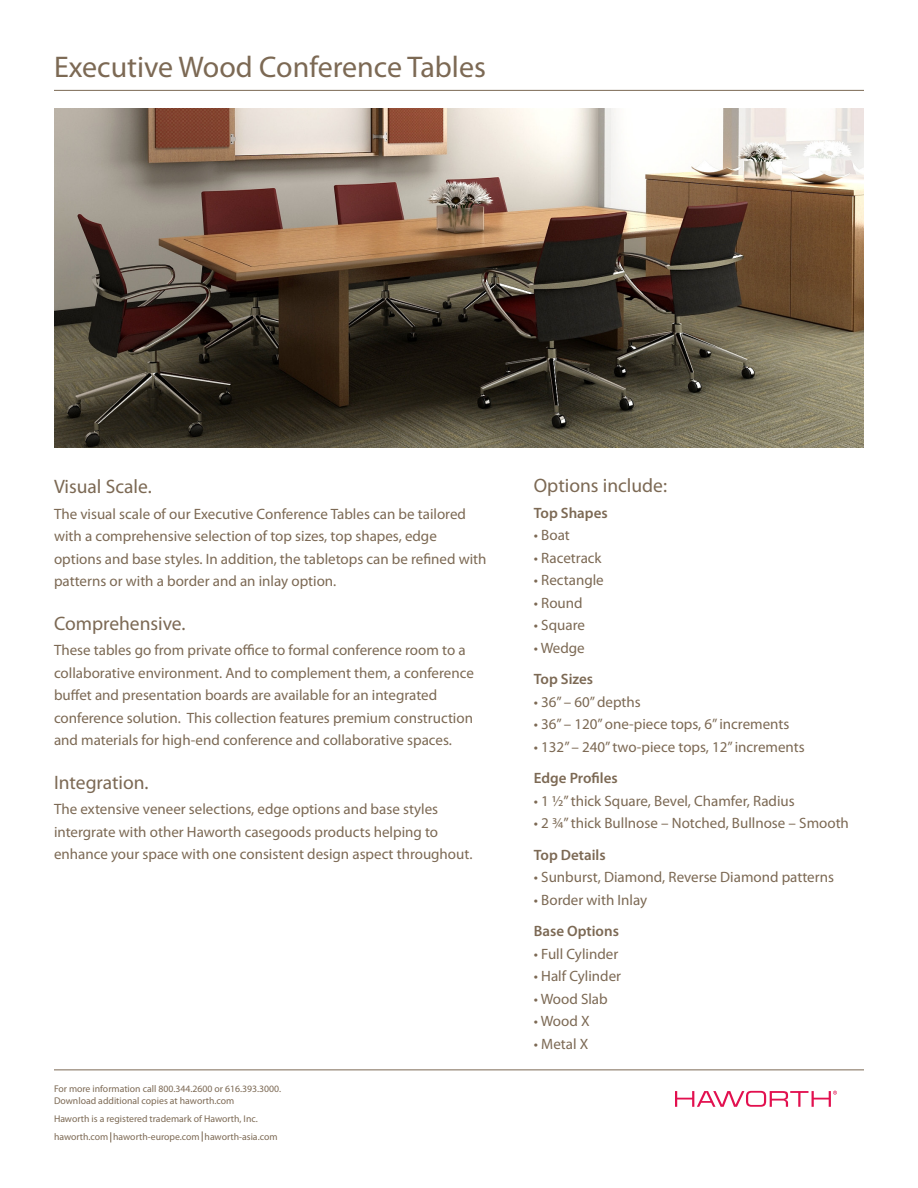
<style>
.page{position:relative;width:918px;height:1188px;background:#fff}
.page>*{position:absolute;margin:0;border:0;box-sizing:border-box;transform-origin:0 0}
.t1{font:30px "Myriad Pro";color:#7c6954}
.t2{font:19.5px "Myriad Pro";color:#7c6954}
.t3{font:15px/22.5px "Myriad Pro";color:#7c6954}
.t4{font:600 15px "Myriad Pro";color:#7c6954}
.t5{font:9.75px/12px "Myriad Pro";color:#7c6954}
</style>
<div class="page">
<hr style="left:54px;top:90px;width:810px;height:1px;background:#7c6954">
<hr style="left:54px;top:1070px;width:810px;height:1px;background:#7c6954">
<svg style="left:675px;top:1091px;width:162px;height:16px"></svg>
<img style="left:54px;top:109px;width:810px;height:338px">
<p class="t1" style="left:54px;top:50px;width:433px">Executive Wood Conference Tables</p>
<p class="t2" style="left:54px;top:476px;width:99px">Visual Scale.</p>
<p class="t3" style="left:54px;top:503px;width:434px">The visual scale of our Executive Conference Tables can be tailored with a comprehensive selection of top sizes, top shapes, edge options and base styles. In addition, the tabletops can be refined with patterns or with a border and an inlay option.</p>
<p class="t2" style="left:54px;top:613px;width:133px">Comprehensive.</p>
<p class="t3" style="left:54px;top:639px;width:421px">These tables go from private office to formal conference room to a collaborative environment. And to complement them, a conference buffet and presentation boards are available for an integrated conference solution. This collection features premium construction and materials for high-end conference and collaborative spaces.</p>
<p class="t2" style="left:54px;top:772px;width:96px">Integration.</p>
<p class="t3" style="left:54px;top:798px;width:420px">The extensive veneer selections, edge options and base styles intergrate with other Haworth casegoods products helping to enhance your space with one consistent design aspect throughout.</p>
<p class="t5" style="left:54px;top:1083px;width:229px">For more information call 800.344.2600 or 616.393.3000.<br>Download additional copies at haworth.com</p>
<p class="t5" style="left:54px;top:1113px;width:205px">Haworth is a registered trademark of Haworth, Inc.</p>
<p class="t5" style="left:54px;top:1131px;width:225px">haworth.com haworth-europe.com haworth-asia.com</p>
<p class="t2" style="left:534px;top:475px;width:135px">Options include:</p>
<p class="t4" style="left:534px;top:505px;width:75px">Top Shapes</p>
<p class="t3" style="left:534px;top:524px;width:37px">• Boat</p>
<p class="t3" style="left:534px;top:547px;width:69px">• Racetrack</p>
<p class="t3" style="left:534px;top:569px;width:71px">• Rectangle</p>
<p class="t3" style="left:534px;top:592px;width:50px">• Round</p>
<p class="t3" style="left:534px;top:614px;width:53px">• Square</p>
<p class="t3" style="left:534px;top:637px;width:52px">• Wedge</p>
<p class="t4" style="left:534px;top:671px;width:61px">Top Sizes</p>
<p class="t3" style="left:534px;top:691px;width:109px">• 36” – 60” depths</p>
<p class="t3" style="left:534px;top:713px;width:257px">• 36” – 120” one-piece tops, 6” increments</p>
<p class="t3" style="left:534px;top:736px;width:272px">• 132” – 240” two-piece tops, 12” increments</p>
<p class="t4" style="left:534px;top:770px;width:85px">Edge Profiles</p>
<p class="t3" style="left:534px;top:790px;width:262px">• 1 ½” thick Square, Bevel, Chamfer, Radius</p>
<p class="t3" style="left:534px;top:812px;width:317px">• 2 ¾” thick Bullnose – Notched, Bullnose – Smooth</p>
<p class="t4" style="left:534px;top:847px;width:73px">Top Details</p>
<p class="t3" style="left:534px;top:866px;width:302px">• Sunburst, Diamond, Reverse Diamond patterns</p>
<p class="t3" style="left:534px;top:889px;width:115px">• Border with Inlay</p>
<p class="t4" style="left:534px;top:923px;width:87px">Base Options</p>
<p class="t3" style="left:534px;top:943px;width:86px">• Full Cylinder</p>
<p class="t3" style="left:534px;top:965px;width:89px">• Half Cylinder</p>
<p class="t3" style="left:534px;top:988px;width:75px">• Wood Slab</p>
<p class="t3" style="left:534px;top:1010px;width:57px">• Wood X</p>
<p class="t3" style="left:534px;top:1033px;width:56px">• Metal X</p>
</div>
